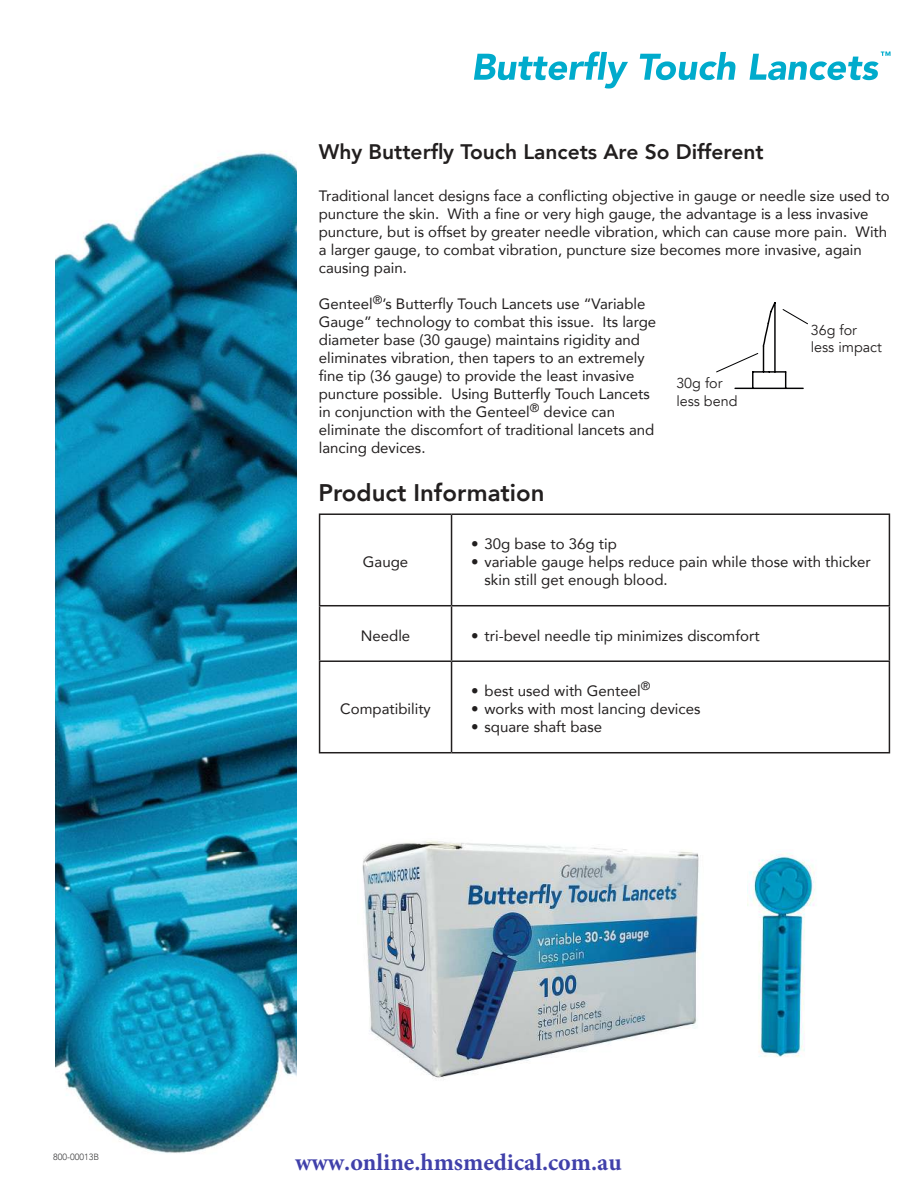
<style>
.page{position:relative;width:918px;height:1188px;background:#fff}
.page>*{position:absolute;margin:0;border:0;box-sizing:border-box;transform-origin:0 0}
.t1{font:700 24px "Minion Pro";color:#4040aa}
.t2{font:800 24px "Avenir";color:#221f1f}
.t3{font:800 21px "Avenir";color:#221f1f}
.t4{font:15px/18px "Avenir";color:#221f1f}
.t5{font:14.4px/17.2px "Avenir";color:#221f1f}
.t6{font:300 9px "Avenir";color:#404041}
</style>
<div class="page">
<img style="left:362px;top:840px;width:337px;height:239px">
<img style="left:56px;top:151px;width:241px;height:1002px">
<img style="left:747px;top:851px;width:68px;height:206px">
<svg style="left:474px;top:52px;width:154px;height:37px"></svg>
<svg style="left:640px;top:52px;width:95px;height:28px"></svg>
<svg style="left:750px;top:52px;width:141px;height:28px"></svg>
<svg style="left:716px;top:302px;width:92px;height:88px"></svg>
<hr style="left:319px;top:513px;width:133px;height:2px;background:#221f1f">
<hr style="left:319px;top:515px;width:1px;height:90px;background:#221f1f">
<hr style="left:452px;top:513px;width:438px;height:2px;background:#221f1f">
<hr style="left:451px;top:515px;width:1px;height:90px;background:#221f1f">
<hr style="left:889px;top:515px;width:1px;height:90px;background:#221f1f">
<hr style="left:319px;top:605px;width:133px;height:1px;background:#221f1f">
<hr style="left:319px;top:606px;width:1px;height:54px;background:#221f1f">
<hr style="left:452px;top:605px;width:438px;height:1px;background:#221f1f">
<hr style="left:451px;top:606px;width:1px;height:54px;background:#221f1f">
<hr style="left:889px;top:606px;width:1px;height:54px;background:#221f1f">
<hr style="left:319px;top:660px;width:133px;height:2px;background:#221f1f">
<hr style="left:319px;top:662px;width:1px;height:90px;background:#221f1f">
<hr style="left:452px;top:660px;width:438px;height:2px;background:#221f1f">
<hr style="left:451px;top:662px;width:1px;height:90px;background:#221f1f">
<hr style="left:889px;top:662px;width:1px;height:90px;background:#221f1f">
<hr style="left:319px;top:752px;width:133px;height:1px;background:#221f1f">
<hr style="left:452px;top:752px;width:438px;height:1px;background:#221f1f">
<p class="t6" style="left:53px;top:1154px;width:48px">800-00013B</p>
<h2 class="t3" style="left:319px;top:135px;width:446px">Why Butterfly Touch Lancets Are So Different</h2>
<p class="t4" style="left:319px;top:188px;width:572px">Traditional lancet designs face a conflicting objective in gauge or needle size used to puncture the skin. With a fine or very high gauge, the advantage is a less invasive puncture, but is offset by greater needle vibration, which can cause more pain. With a larger gauge, to combat vibration, puncture size becomes more invasive, again causing pain.</p>
<p class="t4" style="left:319px;top:296px;width:339px">Genteel<sup>®</sup>’s Butterfly Touch Lancets use “Variable Gauge” technology to combat this issue. Its large diameter base (30 gauge) maintains rigidity and eliminates vibration, then tapers to an extremely fine tip (36 gauge) to provide the least invasive puncture possible. Using Butterfly Touch Lancets in conjunction with the Genteel<sup>®</sup> device can eliminate the discomfort of traditional lancets and lancing devices.</p>
<p class="t5" style="left:811px;top:323px;width:73px">36g for less impact</p>
<p class="t5" style="left:676px;top:376px;width:63px">30g for less bend</p>
<h1 class="t2" style="left:318px;top:474px;width:228px">Product Information</h1>
<p class="t4" style="left:363px;top:554px;width:47px">Gauge</p>
<p class="t4" style="left:471px;top:536px;width:147px">ï 30g base to 36g tip</p>
<p class="t4" style="left:471px;top:554px;width:401px">ï variable gauge helps reduce pain while those with thicker</p>
<p class="t4" style="left:485px;top:572px;width:185px">skin still get enough blood.</p>
<p class="t4" style="left:361px;top:628px;width:51px">Needle</p>
<p class="t4" style="left:471px;top:628px;width:290px">ï tri-bevel needle tip minimizes discomfort</p>
<p class="t4" style="left:340px;top:701px;width:92px">Compatibility</p>
<p class="t4" style="left:471px;top:683px;width:231px">ï best used with Genteel<sup>®<br></sup>ï works with most lancing devices ï square shaft base</p>
<h1 class="t1" style="left:295px;top:1146px;width:328px">www.online.hmsmedical.com.au</h1>
</div>
